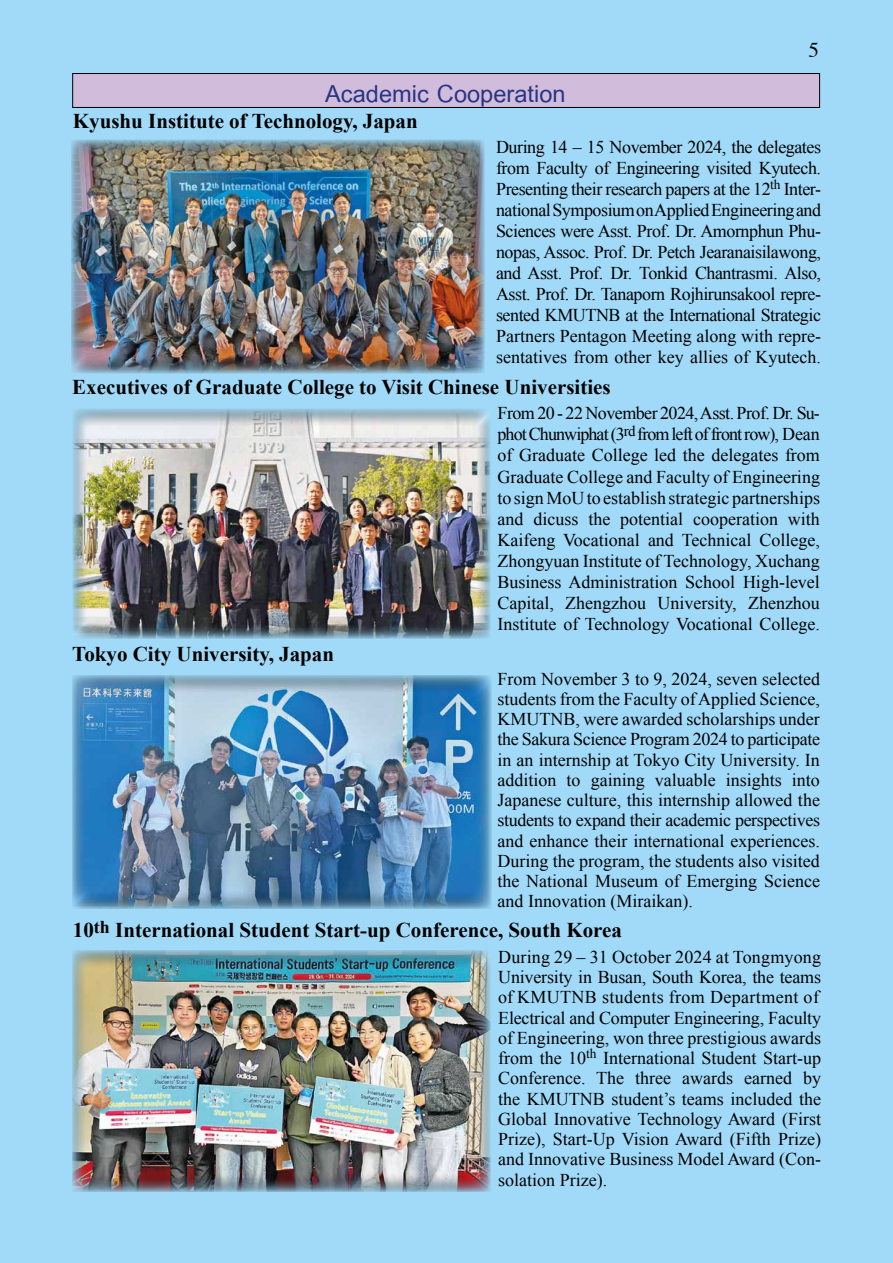
<style>
.page{position:relative;width:893px;height:1263px;background:#a1daf8}
.page>*{position:absolute;margin:0;border:0;box-sizing:border-box;transform-origin:0 0}
.t1{font:700 36px "Cordia New";color:#283583}
.t2{font:700 21px "Times New Roman";color:#000}
.t3{font:21px "Times";color:#000}
.t4{font:18px/20.2px "Times New Roman";color:#000;text-align:justify}
</style>
<div class="page">
<div style="left:73px;top:74px;width:747px;height:33px;background:#d1bcdc"></div>
<div style="left:72px;top:73px;width:748px;height:35px;border:1px solid #000"></div>
<div style="left:70px;top:138px;width:416px;height:236px;background:#000;opacity:.5"></div>
<div style="left:71px;top:407px;width:419px;height:232px;background:#000;opacity:.5"></div>
<div style="left:71px;top:674px;width:421px;height:236px;background:#000;opacity:.5"></div>
<div style="left:71px;top:949px;width:419px;height:244px;background:#000;opacity:.5"></div>
<h1 class="t1" style="left:325px;top:72px;width:242px">Academic Cooperation</h1>
<p class="t2" style="left:73px;top:107px;width:346px">Kyushu Institute of Technology, Japan</p>
<p class="t3" style="left:808px;top:31px;width:12px">5</p>
<p class="t4" style="left:496px;top:136px;width:326px;line-height:21px">During 14 – 15 November 2024, the delegates from Faculty of Engineering visited Kyutech.<br>Presenting their research papers at the 12<sup>th</sup> Inter&shy;national Symposium on Applied Engineering and Sciences were Asst. Prof. Dr. Amornphun Phu&shy;nopas, Assoc. Prof. Dr. Petch Jearanaisilawong, and Asst. Prof. Dr. Tonkid Chantrasmi. Also, Asst. Prof. Dr. Tanaporn Rojhirunsakool repre&shy;sented KMUTNB at the International Strategic Partners Pentagon Meeting along with repre&shy;sentatives from other key allies of Kyutech.</p>
<p class="t2" style="left:72px;top:372px;width:540px">Executives of Graduate College to Visit Chinese Universities</p>
<p class="t2" style="left:72px;top:640px;width:263px">Tokyo City University, Japan</p>
<p class="t4" style="left:497px;top:403px;width:324px;line-height:21px">From 20 - 22 November 2024, Asst. Prof. Dr. Su&shy;phot Chunwiphat (3<sup>rd</sup> from left of front row), Dean of Graduate College led the delegates from Graduate College and Faculty of Engineering to sign MoU to establish strategic partnerships and dicuss the potential cooperation with Kaifeng Vocational and Technical College, Zhongyuan Institute of Technology, Xuchang Business Administration School High-level Capital, Zhengzhou University, Zhenzhou Institute of Technology Vocational College.</p>
<p class="t4" style="left:498px;top:668px;width:324px">From November 3 to 9, 2024, seven selected students from the Faculty of Applied Science, KMUTNB, were awarded scholarships under the Sakura Science Program 2024 to participate in an internship at Tokyo City University. In addition to gaining valuable insights into Japanese culture, this internship allowed the students to expand their academic perspectives and enhance their international experiences.<br>During the program, the students also visited the National Museum of Emerging Science and Innovation (Miraikan).</p>
<p class="t2" style="left:73px;top:915px;width:550px">10<sup>th</sup> International Student Start-up Conference, South Korea</p>
<p class="t4" style="left:498px;top:946px;width:324px">During 29 – 31 October 2024 at Tongmyong University in Busan, South Korea, the teams of KMUTNB students from Department of Electrical and Computer Engineering, Faculty of Engineering, won three prestigious awards from the 10<sup>th</sup> International Student Start-up Conference. The three awards earned by the KMUTNB student’s teams included the Global Innovative Technology Award (First Prize), Start-Up Vision Award (Fifth Prize) and Innovative Business Model Award (Con&shy;solation Prize).</p>
</div>
